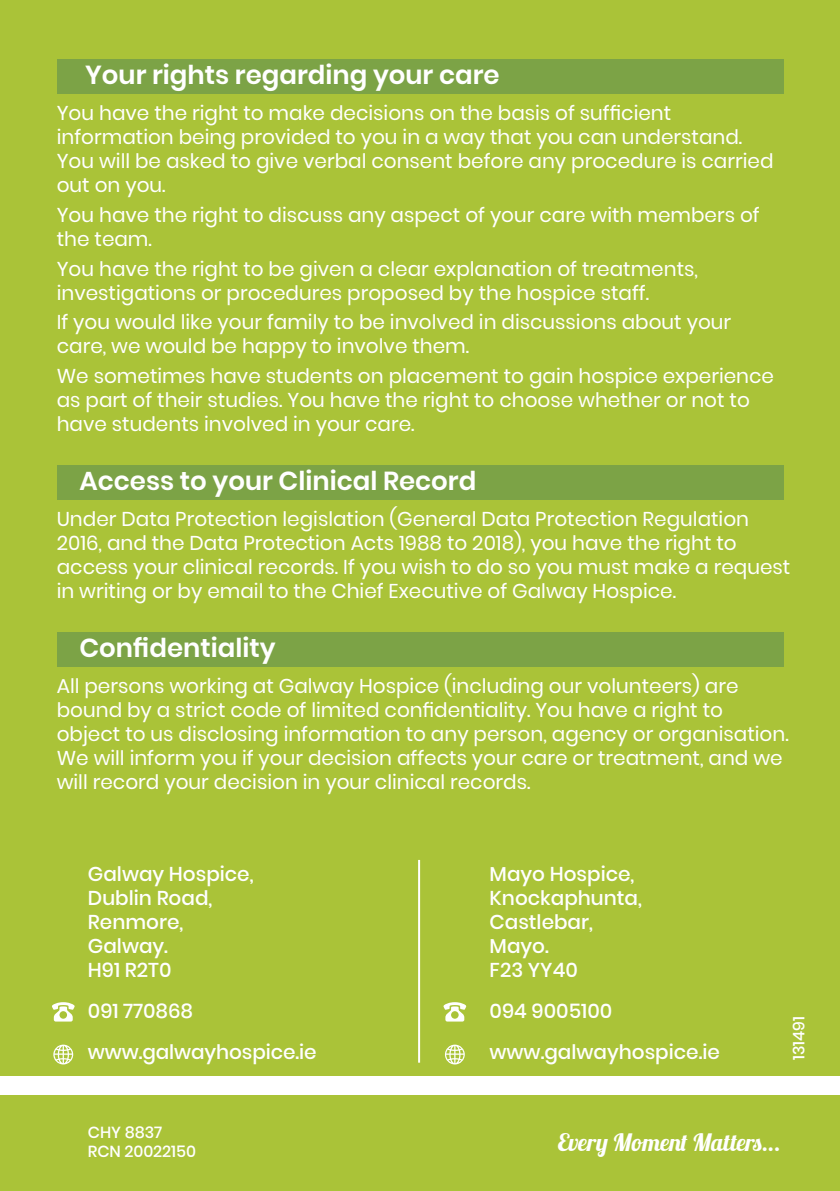
<style>
.page{position:relative;width:840px;height:1191px;background:#fff}
.page>*{position:absolute;margin:0;border:0;box-sizing:border-box;transform-origin:0 0}
.t1{font:600 26px "Poppins";color:#fff}
.body{font:24px "Lobster 1.3";letter-spacing:-.005em;color:#fff}
.Body{font:20px/24px "Poppins";color:#fff}
.Address{font:500 20px/24px "Poppins";color:#fff}
.body-2{font:500 20px "Poppins";letter-spacing:-.005em;color:#fff}
.body-3{font:500 16px/19.2px "Poppins";letter-spacing:-.005em;color:#fff}
</style>
<div class="page">
<div style="left:0;top:1095px;width:839px;height:96px;background:#aac338"></div>
<div style="left:0;top:0;width:839px;height:1075px;background:#aac338"></div>
<svg style="left:52px;top:1002px;width:23px;height:19px"></svg>
<svg style="left:443px;top:1002px;width:23px;height:19px"></svg>
<svg style="left:53px;top:1044px;width:20px;height:20px"></svg>
<svg style="left:444px;top:1044px;width:20px;height:20px"></svg>
<hr style="left:418px;top:860px;width:2px;height:202px;background:#fff">
<div style="left:57px;top:465px;width:725px;height:34px;background:#7ca346"></div>
<div style="left:57px;top:632px;width:725px;height:34px;background:#7ca346"></div>
<div style="left:57px;top:60px;width:725px;height:34px;background:#7ca346"></div>
<p class="t1" style="left:85px;top:60px;width:416px">Your rights regarding your care</p>
<p class="Body" style="left:57px;top:101px;width:718px">You have the right to make decisions on the basis of sufficient information being provided to you in a way that you can understand.<br>You will be asked to give verbal consent before any procedure is carried out on you.</p>
<p class="Body" style="left:57px;top:203px;width:704px">You have the right to discuss any aspect of your care with members of the team.</p>
<p class="Body" style="left:57px;top:257px;width:642px">You have the right to be given a clear explanation of treatments, investigations or procedures proposed by the hospice staff.</p>
<p class="Body" style="left:57px;top:310px;width:675px">If you would like your family to be involved in discussions about your care, we would be happy to involve them.</p>
<p class="Body" style="left:57px;top:364px;width:718px">We sometimes have students on placement to gain hospice experience as part of their studies. You have the right to choose whether or not to have students involved in your care.</p>
<p class="t1" style="left:79px;top:465px;width:398px">Access to your Clinical Record</p>
<p class="Body" style="left:57px;top:507px;width:734px">Under Data Protection legislation (General Data Protection Regulation 2016, and the Data Protection Acts 1988 to 2018), you have the right to access your clinical records. If you wish to do so you must make a request in writing or by email to the Chief Executive of Galway Hospice.</p>
<p class="t1" style="left:79px;top:632px;width:197px">Confidentiality</p>
<p class="Body" style="left:57px;top:674px;width:733px">All persons working at Galway Hospice (including our volunteers) are bound by a strict code of limited confidentiality. You have a right to object to us disclosing information to any person, agency or organisation.<br>We will inform you if your decision affects your care or treatment, and we will record your decision in your clinical records.</p>
<p class="Address" style="left:88px;top:862px;width:167px">Galway Hospice,<br>Dublin Road,<br>Renmore,<br>Galway.<br>H91 R2T0</p>
<p class="body-2" style="left:88px;top:999px;width:106px">091 770868</p>
<p class="body-2" style="left:88px;top:1040px;width:230px">www.galwayhospice.ie</p>
<p class="body-3" style="left:88px;top:1123px;width:109px">CHY 8837<br>RCN 20022150</p>
<p class="Address" style="left:489px;top:862px;width:154px">Mayo Hospice,<br>Knockaphunta,<br>Castlebar,<br>Mayo.<br>F23 YY40</p>
<p class="Address" style="left:489px;top:999px;width:124px">094 9005100</p>
<p class="Address" style="left:489px;top:1040px;width:232px">www.galwayhospice.ie</p>
<p class="body-3" style="left:788px;top:1059px;width:45px;rotate:-90deg">131491</p>
<p class="body" style="left:557px;top:1127px;width:224px">Every Moment Matters...</p>
</div>
